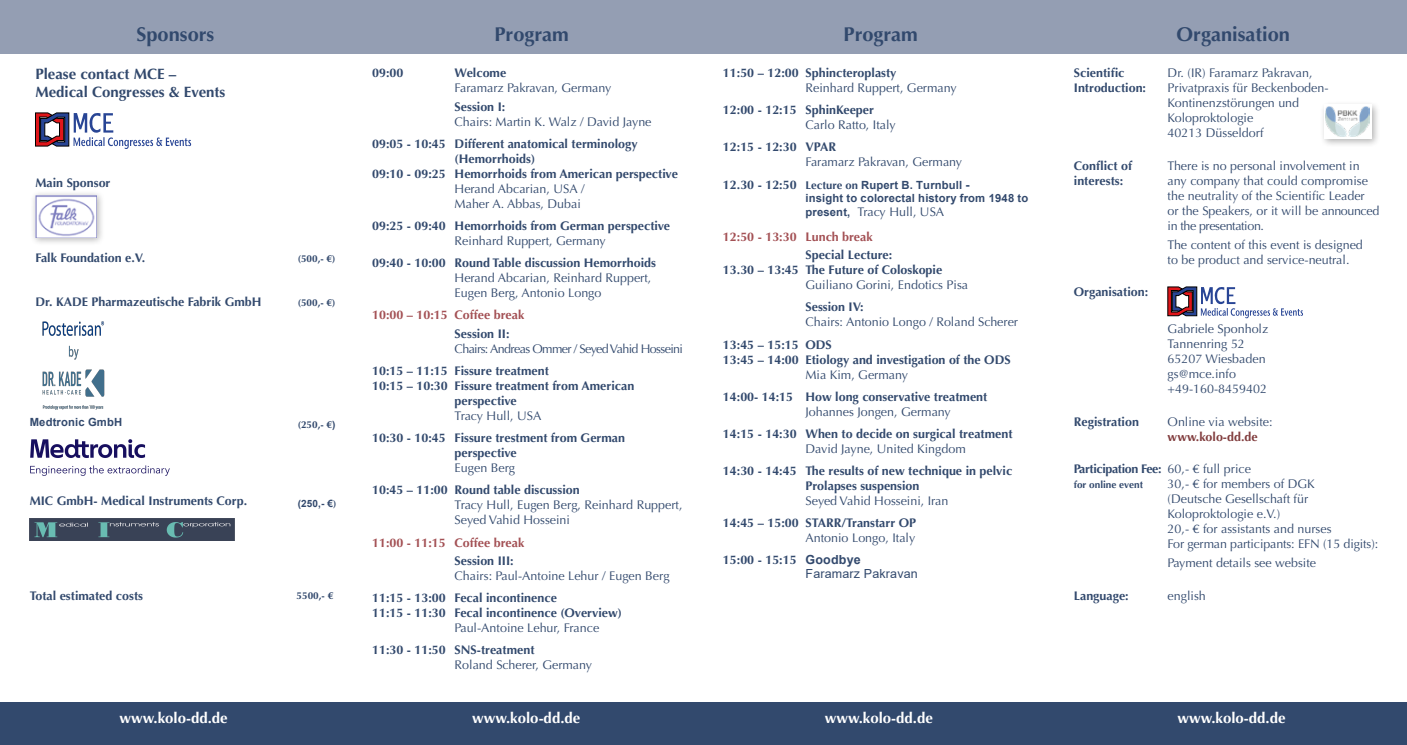
<style>
.page{position:relative;width:1407px;height:745px;background:#fff}
.page>*{position:absolute;margin:0;border:0;box-sizing:border-box;transform-origin:0 0}
.t1{font:700 20px "Optima";color:#32496d}
.t2{font:700 15px "Optima";color:#fff}
.t3{font:700 15px/18px "Optima";color:#32496d}
.t4{font:12.5px/15px "Optima";color:#32496d}
.t5{font:700 12.5px/15px "Optima";color:#32496d}
.t6{font:700 12.5px "Optima";color:#a35054}
.t7{font:12.5px "Optima";letter-spacing:-.05em;color:#32496d}
.t8{font:700 12.5px "Optima";letter-spacing:-.03em;color:#32496d}
.t9{font:12.5px "Arial";color:#32496d}
.t10{font:700 12.5px "Optima";color:#813d3e}
.t11{font:700 11.25px/13.9px "Arial";color:#32496d}
.t12{font:700 10px "Optima";color:#32496d}
.t13{font:700 10px "Arial";color:#32496d}
.s1{font-weight:400}
.s2{font-family:"Optima";font-size:12.5px}
.s3{font-family:"Optima"}
.s4{font-size:12.5px}
.s5{font-weight:700}
.s6{font-family:"Arial";font-weight:700}
.s7{font-family:"Arial"}
</style>
<div class="page">
<div style="left:0;top:702px;width:1407px;height:42px;background:#32496d"></div>
<div style="left:0;top:0;width:1407px;height:54px;background:#949eb3"></div>
<svg style="left:35px;top:113px;width:156px;height:36px"></svg>
<svg style="left:1167px;top:286px;width:136px;height:32px"></svg>
<div style="left:1319px;top:100px;width:62px;height:48px;background:#000;opacity:.3"></div>
<div style="left:1323px;top:105px;width:48px;height:34px;background:#fff"></div>
<img style="left:1326px;top:106px;width:44px;height:31px">
<div style="left:30px;top:190px;width:75px;height:56px;background:#000;opacity:.3"></div>
<img style="left:35px;top:196px;width:62px;height:41px">
<img style="left:42px;top:321px;width:63px;height:89px">
<img style="left:30px;top:518px;width:205px;height:22px">
<img style="left:30px;top:439px;width:140px;height:37px">
<h1 class="t1" style="left:136px;top:22px;width:79px">Sponsors</h1>
<h1 class="t1" style="left:494px;top:22px;width:76px">Program</h1>
<h1 class="t1" style="left:843px;top:22px;width:76px">Program</h1>
<h1 class="t1" style="left:1176px;top:22px;width:115px">Organisation</h1>
<p class="t3" style="left:35px;top:65px;width:191px">Please contact MCE –<br>Medical Congresses &amp; Events</p>
<p class="t5" style="left:1074px;top:65px;width:52px">Scientific</p>
<p class="t4" style="left:1167px;top:65px;width:146px">Dr. (IR) Faramarz Pakravan,</p>
<p class="t5" style="left:1074px;top:80px;width:74px">Introduction:</p>
<p class="t4" style="left:1167px;top:80px;width:162px">Privatpraxis für Beckenboden-<br>Kontinenzstörungen und<br>Koloproktologie<br>40213 Düsseldorf</p>
<p class="t5" style="left:1074px;top:158px;width:60px">Conflict of</p>
<p class="t4" style="left:1167px;top:158px;width:194px">There is no personal involvement in</p>
<p class="t5" style="left:1074px;top:173px;width:51px">interests:</p>
<p class="t4" style="left:1167px;top:173px;width:213px">any company that could compromise the neutrality of the Scientific Leader<br>or the Speakers, or it will be announced in the presentation.</p>
<p class="t4" style="left:1167px;top:237px;width:197px">The content of this event is designed to be product and service-neutral.</p>
<p class="t5" style="left:1074px;top:284px;width:76px">Organisation:</p>
<p class="t4" style="left:1167px;top:321px;width:102px">Gabriele Sponholz<br>Tannenring 52<br>65207 Wiesbaden gs@mce.info +49-160-8459402</p>
<p class="t5" style="left:1074px;top:413px;width:67px">Registration</p>
<p class="t4" style="left:1167px;top:413px;width:106px">Online via website:</p>
<p class="t10" style="left:1167px;top:428px;width:92px">www.kolo-dd.de</p>
<p class="t8" style="left:1074px;top:461px;width:179px">Participation Fee: <span class="s1">60,- € full price</span></p>
<p class="t12" style="left:1074px;top:479px;width:71px">for online event</p>
<p class="t4" style="left:1167px;top:476px;width:212px">30,- € for members of DGK<br>(Deutsche Gesellschaft für<br>Koloproktologie e.V.)<br>20,- € for assistants and nurses<br>For german participants: EFN (15 digits):</p>
<p class="t4" style="left:1167px;top:555px;width:150px">Payment details see website</p>
<p class="t5" style="left:1074px;top:587px;width:56px">Language:</p>
<p class="t4" style="left:1167px;top:587px;width:40px">english</p>
<p class="t5" style="left:723px;top:65px;width:175px">11:50 – 12:00 Sphincteroplasty</p>
<p class="t4" style="left:805px;top:80px;width:153px">Reinhard Ruppert, Germany</p>
<p class="t5" style="left:723px;top:103px;width:152px">12:00 - 12:15 SphinKeeper</p>
<p class="t4" style="left:805px;top:118px;width:92px">Carlo Ratto, Italy</p>
<p class="t5" style="left:723px;top:140px;width:115px">12:15 - 12:30 VPAR</p>
<p class="t4" style="left:805px;top:155px;width:158px">Faramarz Pakravan, Germany</p>
<p class="t11" style="left:805px;top:177px;width:224px;text-indent:-82px"><span class="s2">12.30 - 12:50</span> <span class="s3">Lecture on</span> Rupert B. Turnbull <span class="s4">-<br></span>insight to colorectal history from 1948 to present,</p>
<p class="t5" style="left:372px;top:65px;width:33px">09:00</p>
<p class="t5" style="left:455px;top:65px;width:53px">Welcome</p>
<p class="t4" style="left:455px;top:80px;width:158px">Faramarz Pakravan, Germany</p>
<p class="t5" style="left:455px;top:99px;width:52px">Session I:</p>
<p class="t4" style="left:455px;top:114px;width:198px">Chairs: Martin K. Walz / David Jayne</p>
<p class="t5" style="left:372px;top:136px;width:267px">09:05 - 10:45 Different anatomical terminology</p>
<p class="t5" style="left:455px;top:151px;width:82px">(Hemorrhoids)</p>
<p class="t5" style="left:372px;top:166px;width:307px">09:10 - 09:25 Hemorrhoids from American perspective</p>
<p class="t4" style="left:455px;top:181px;width:131px">Herand Abcarian, USA /<br>Maher A. Abbas, Dubai</p>
<p class="t5" style="left:372px;top:218px;width:299px">09:25 - 09:40 Hemorrhoids from German perspective</p>
<p class="t4" style="left:455px;top:233px;width:153px">Reinhard Ruppert, Germany</p>
<p class="t5" style="left:372px;top:255px;width:285px">09:40 - 10:00 Round Table discussion Hemorrhoids</p>
<p class="t4" style="left:455px;top:270px;width:198px">Herand Abcarian, Reinhard Ruppert,<br>Eugen Berg, Antonio Longo</p>
<p class="t6" style="left:372px;top:307px;width:154px">10:00 – 10:15 Coffee break</p>
<p class="t5" style="left:455px;top:326px;width:56px">Session II:</p>
<p class="t7" style="left:455px;top:341px;width:230px">Chairs: Andreas Ommer / SeyedVahid Hosseini</p>
<p class="t5" style="left:372px;top:363px;width:178px">10:15 – 11:15 Fissure treatment</p>
<p class="t5" style="left:372px;top:378px;width:264px">10:15 – 10:30 Fissure treatment from American</p>
<p class="t5" style="left:455px;top:393px;width:64px">perspective</p>
<p class="t4" style="left:455px;top:408px;width:88px">Tracy Hull, USA</p>
<p class="t5" style="left:455px;top:430px;width:172px;text-indent:-82px">10:30 - 10:45 Fissure trestment from German perspective</p>
<p class="t4" style="left:455px;top:460px;width:62px">Eugen Berg</p>
<p class="t5" style="left:372px;top:482px;width:209px">10:45 – 11:00 Round table discussion</p>
<p class="t4" style="left:455px;top:497px;width:229px">Tracy Hull, Eugen Berg, Reinhard Ruppert,<br>Seyed Vahid Hosseini</p>
<p class="t6" style="left:372px;top:534px;width:154px">11:00 - 11:15 Coffee break</p>
<p class="t5" style="left:455px;top:553px;width:61px">Session III:</p>
<p class="t4" style="left:455px;top:568px;width:216px">Chairs: Paul-Antoine Lehur / Eugen Berg</p>
<p class="t5" style="left:372px;top:590px;width:251px">11:15 - 13:00 Fecal incontinence<br>11:15 - 11:30 Fecal incontinence (Overview)</p>
<p class="t4" style="left:455px;top:620px;width:146px">Paul-Antoine Lehur, France</p>
<p class="t5" style="left:372px;top:642px;width:164px">11:30 - 11:50 SNS-treatment</p>
<p class="t4" style="left:455px;top:657px;width:139px">Roland Scherer, Germany</p>
<p class="t5" style="left:35px;top:175px;width:77px">Main Sponsor</p>
<p class="t4" style="left:857px;top:204px;width:88px">Tracy Hull, USA</p>
<p class="t6" style="left:723px;top:229px;width:151px">12:50 - 13:30 Lunch break</p>
<p class="t5" style="left:723px;top:247px;width:221px;text-indent:82px">Special Lecture:<br>13.30 – 13:45 The Future of Coloskopie</p>
<p class="t4" style="left:805px;top:277px;width:164px">Guiliano Gorini, Endotics Pisa</p>
<p class="t5" style="left:805px;top:299px;width:60px">Session IV:</p>
<p class="t4" style="left:805px;top:314px;width:214px">Chairs: Antonio Longo / Roland Scherer</p>
<p class="t5" style="left:723px;top:337px;width:289px">13:45 – 15:15 ODS<br>13:45 – 14:00 Etiology and investigation of the ODS</p>
<p class="t4" style="left:805px;top:367px;width:104px">Mia Kim, Germany</p>
<p class="t5" style="left:723px;top:389px;width:266px">14:00- 14:15 How long conservative treatment</p>
<p class="t4" style="left:805px;top:404px;width:147px">Johannes Jongen, Germany</p>
<p class="t5" style="left:723px;top:426px;width:291px">14:15 - 14:30 When to decide on surgical treatment</p>
<p class="t4" style="left:805px;top:441px;width:162px">David Jayne, United Kingdom</p>
<p class="t5" style="left:805px;top:463px;width:208px;text-indent:-82px">14:30 - 14:45 The results of new technique in pelvic<br>Prolapses suspension</p>
<p class="t4" style="left:805px;top:493px;width:144px">Seyed Vahid Hosseini, Iran</p>
<p class="t5" style="left:723px;top:515px;width:195px">14:45 – 15:00 STARR/Transtarr OP</p>
<p class="t4" style="left:723px;top:526px;width:194px;line-height:22.1px;text-indent:82px">Antonio Longo, Italy<br><span class="s5">15:00 - 15:15</span> <span class="s6">Goodbye</span></p>
<p class="t9" style="left:805px;top:566px;width:114px">Faramarz Pakravan</p>
<p class="t5" style="left:35px;top:250px;width:111px">Falk Foundation e.V.</p>
<p class="t12" style="left:298px;top:253px;width:39px">(500,- €)</p>
<p class="t5" style="left:35px;top:294px;width:227px">Dr. KADE Pharmazeutische Fabrik GmbH</p>
<p class="t12" style="left:298px;top:296px;width:39px">(500,- €)</p>
<p class="t11" style="left:30px;top:415px;width:94px">Medtronic GmbH</p>
<p class="t12" style="left:298px;top:418px;width:39px">(250,- €<span class="s7">)</span></p>
<p class="t5" style="left:30px;top:492px;width:219px">MIC GmbH- Medical Instruments Corp.</p>
<p class="t13" style="left:298px;top:497px;width:40px">(250,- €<span class="s3">)</span></p>
<p class="t5" style="left:30px;top:587px;width:115px">Total estimated costs</p>
<p class="t12" style="left:297px;top:589px;width:38px">5500,- €</p>
<p class="t2" style="left:120px;top:709px;width:110px">www.kolo-dd.de</p>
<p class="t2" style="left:472px;top:709px;width:110px">www.kolo-dd.de</p>
<p class="t2" style="left:825px;top:709px;width:110px">www.kolo-dd.de</p>
<p class="t2" style="left:1177px;top:709px;width:110px">www.kolo-dd.de</p>
</div>
